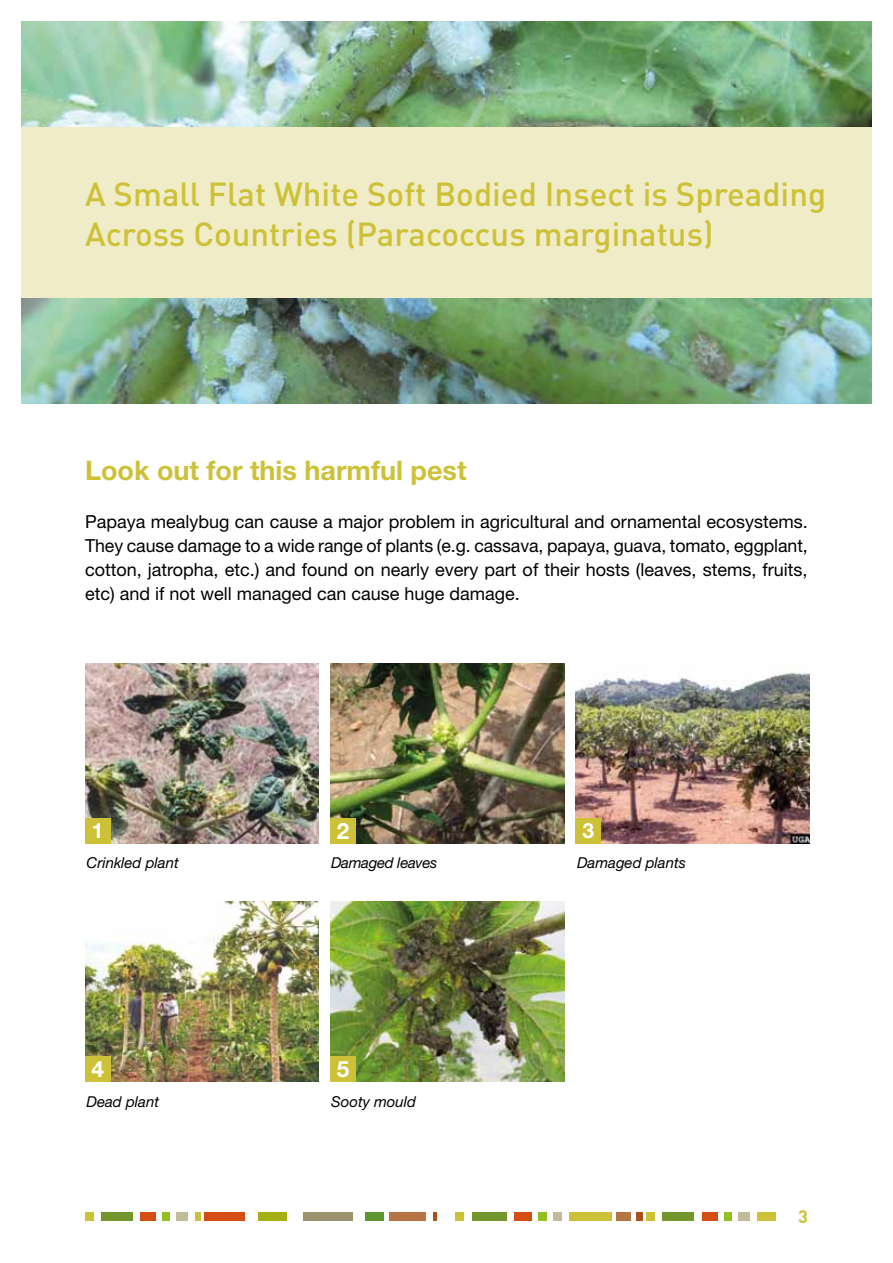
<style>
.page{position:relative;width:893px;height:1263px;background:#fff}
.page>*{position:absolute;margin:0;border:0;box-sizing:border-box;transform-origin:0 0}
.t1{font:500 33px/39.6px "DIN";color:#cdc138}
.t2{font:700 27px "Helvetica Neue LT Std";color:#cdc138}
.t3{font:700 22.5px "Helvetica Neue LT Std";color:#fff}
.t4{font:700 21px "Helvetica Neue LT Std";color:#fff}
.t5{font:18px/24px "Helvetica Neue LT Std";color:#000;text-align:justify}
.t6{font:700 18px "DIN";color:#cdc138}
.t7{font:italic 15px "Helvetica Neue LT Std";color:#000}
.t8{font:italic 15px "Helvetica Neue LT Std";letter-spacing:-.02em;color:#000}
</style>
<div class="page">
<div style="left:205px;top:1212px;width:40px;height:8px;background:#d44d15"></div>
<div style="left:455px;top:1212px;width:9px;height:8px;background:#cdc138"></div>
<div style="left:258px;top:1212px;width:29px;height:8px;background:#a5af16"></div>
<div style="left:303px;top:1212px;width:49px;height:8px;background:#9b946e"></div>
<div style="left:366px;top:1212px;width:18px;height:8px;background:#5f972f"></div>
<div style="left:389px;top:1212px;width:37px;height:8px;background:#b67542"></div>
<svg style="left:433px;top:1212px;width:4px;height:8px"></svg>
<div style="left:515px;top:1212px;width:17px;height:8px;background:#d44d15"></div>
<div style="left:472px;top:1212px;width:34px;height:8px;background:#73972d"></div>
<div style="left:538px;top:1212px;width:9px;height:8px;background:#92c020"></div>
<div style="left:553px;top:1212px;width:9px;height:8px;background:#c1ba9b"></div>
<div style="left:569px;top:1212px;width:43px;height:8px;background:#cdc138"></div>
<div style="left:647px;top:1212px;width:8px;height:8px;background:#cdc138"></div>
<div style="left:85px;top:1212px;width:8px;height:8px;background:#cdc138"></div>
<div style="left:616px;top:1212px;width:15px;height:8px;background:#b67542"></div>
<div style="left:636px;top:1212px;width:7px;height:8px;background:#a8511c"></div>
<div style="left:702px;top:1212px;width:16px;height:8px;background:#d44d15"></div>
<div style="left:141px;top:1212px;width:15px;height:8px;background:#d44d15"></div>
<div style="left:662px;top:1212px;width:32px;height:8px;background:#73972d"></div>
<div style="left:101px;top:1212px;width:32px;height:8px;background:#73972d"></div>
<div style="left:724px;top:1212px;width:8px;height:8px;background:#92c020"></div>
<div style="left:162px;top:1212px;width:8px;height:8px;background:#92c020"></div>
<div style="left:738px;top:1212px;width:11px;height:8px;background:#c1ba9b"></div>
<div style="left:176px;top:1212px;width:12px;height:8px;background:#c1ba9b"></div>
<div style="left:757px;top:1212px;width:18px;height:8px;background:#cdc138"></div>
<div style="left:195px;top:1212px;width:5px;height:8px;background:#cdc138"></div>
<img style="left:85px;top:663px;width:234px;height:180px">
<img style="left:85px;top:901px;width:234px;height:180px">
<img style="left:576px;top:672px;width:233px;height:171px">
<img style="left:21px;top:21px;width:851px;height:383px">
<div style="left:21px;top:128px;width:851px;height:170px;background:#f1ecc8"></div>
<img style="left:330px;top:663px;width:234px;height:180px">
<img style="left:330px;top:901px;width:234px;height:180px">
<div style="left:85px;top:818px;width:26px;height:25px;background:#cdc138"></div>
<div style="left:85px;top:1056px;width:26px;height:25px;background:#cdc138"></div>
<div style="left:330px;top:818px;width:26px;height:25px;background:#cdc138"></div>
<div style="left:330px;top:1056px;width:26px;height:25px;background:#cdc138"></div>
<div style="left:576px;top:818px;width:25px;height:25px;background:#cdc138"></div>
<h1 class="t1" style="left:85px;top:174px;width:743px">A Small Flat White Soft Bodied Insect is Spreading<br>Across Countries (Paracoccus marginatus)</h1>
<h2 class="t2" style="left:85px;top:453px;width:383px">Look out for this harmful pest</h2>
<p class="t5" style="left:85px;top:509px;width:724px">Papaya mealybug can cause a major problem in agricultural and ornamental ecosystems.<br>They cause damage to a wide range of plants (e.g. cassava, papaya, guava, tomato, eggplant, cotton, jatropha, etc.) and found on nearly every part of their hosts (leaves, stems, fruits, etc) and if not well managed can cause huge damage.</p>
<p class="t4" style="left:92px;top:818px;width:13px">1</p>
<p class="t3" style="left:337px;top:817px;width:14px">2</p>
<p class="t4" style="left:582px;top:818px;width:13px">3</p>
<p class="t7" style="left:87px;top:853px;width:94px">Crinkled plant</p>
<p class="t8" style="left:331px;top:853px;width:108px">Damaged leaves</p>
<p class="t7" style="left:577px;top:853px;width:110px">Damaged plants</p>
<p class="t3" style="left:92px;top:1055px;width:14px">4</p>
<p class="t3" style="left:337px;top:1055px;width:14px">5</p>
<p class="t7" style="left:87px;top:1092px;width:74px">Dead plant</p>
<p class="t7" style="left:331px;top:1092px;width:87px">Sooty mould</p>
<p class="t6" style="left:798px;top:1204px;width:11px">3</p>
</div>
